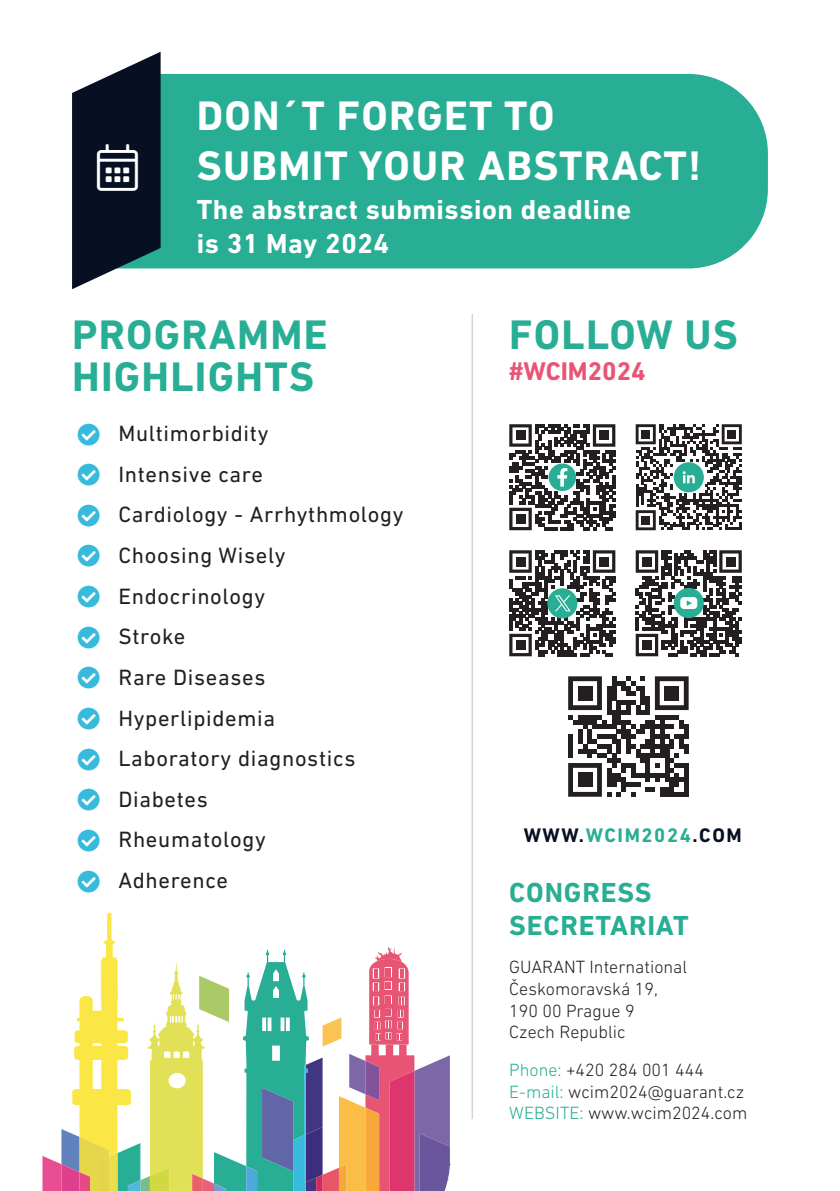
<style>
.page{position:relative;width:840px;height:1191px;background:#fff}
.page>*{position:absolute;margin:0;border:0;box-sizing:border-box;transform-origin:0 0}
.t1{font:300 46.6px "Font Awesome 5 Pro";color:#fff}
.t2{font:700 42px/50.4px "DIN Next LT Pro";letter-spacing:.03em;color:#fff}
.t3{font:700 42px/42px "DIN Next LT Pro";letter-spacing:.03em;color:#28ae94}
.t4{font:700 28px/33.6px "DIN Next LT Pro";letter-spacing:.02em;color:#fff}
.t5{font:700 28px/33.6px "DIN Next LT Pro";letter-spacing:.03em;color:#28ae94}
.t6{font:700 26px "DIN Next LT Pro";color:#e85574}
.t7{font:22.6px "DIN Next LT Pro";letter-spacing:.03em;color:#231f20}
.t8{font:700 20px "DIN Next LT Pro";letter-spacing:.08em;color:#061022}
.t9{font:300 18px/21.6px "DIN Next LT Pro";color:#231f20}
.s1{color:#37badc}
.s2{color:#28ae94}
</style>
<div class="page">
<div style="left:160px;top:74px;width:607px;height:194px;background:#28ae94"></div>
<svg style="left:568px;top:676px;width:120px;height:121px"></svg>
<div style="left:577px;top:686px;width:15px;height:14px;background:#231f20"></div>
<div style="left:664px;top:686px;width:14px;height:14px;background:#231f20"></div>
<div style="left:577px;top:772px;width:15px;height:15px;background:#231f20"></div>
<svg style="left:509px;top:424px;width:106px;height:106px"></svg>
<svg style="left:635px;top:424px;width:106px;height:106px"></svg>
<svg style="left:509px;top:550px;width:106px;height:106px"></svg>
<svg style="left:635px;top:550px;width:106px;height:106px"></svg>
<hr style="left:471px;top:314px;width:2px;height:805px;background:#d2d4d5">
<svg style="left:42px;top:912px;width:407px;height:279px"></svg>
<svg style="left:72px;top:52px;width:88px;height:237px"></svg>
<h1 class="t1" style="left:97px;top:144px;width:42px">●■●▼</h1>
<h2 class="t2" style="left:197px;top:90px;width:505px">DON´T FORGET TO<br>SUBMIT YOUR ABSTRACT!</h2>
<p class="t4" style="left:197px;top:193px;width:436px">The abstract submission deadline is 31 May 2024</p>
<h2 class="t3" style="left:72px;top:314px;width:257px">PROGRAMME<br>HIGHLIGHTS</h2>
<p class="t7" style="left:77px;top:420px;width:192px"><span class="s1">★</span> Multimorbidity</p>
<p class="t7" style="left:77px;top:461px;width:187px"><span class="s1">★</span> Intensive care</p>
<p class="t7" style="left:77px;top:502px;width:327px"><span class="s1">★</span> Cardiology - Arrhythmology</p>
<p class="t7" style="left:77px;top:542px;width:209px"><span class="s1">★</span> Choosing Wisely</p>
<p class="t7" style="left:77px;top:583px;width:189px"><span class="s1">★</span> Endocrinology</p>
<p class="t7" style="left:77px;top:623px;width:109px"><span class="s1">★</span> Stroke</p>
<p class="t7" style="left:77px;top:664px;width:189px"><span class="s1">★</span> Rare Diseases</p>
<p class="t7" style="left:77px;top:705px;width:199px"><span class="s1">★</span> Hyperlipidemia</p>
<p class="t7" style="left:77px;top:745px;width:279px"><span class="s1">★</span> Laboratory diagnostics</p>
<p class="t7" style="left:77px;top:786px;width:132px"><span class="s1">★</span> Diabetes</p>
<p class="t7" style="left:77px;top:826px;width:190px"><span class="s1">★</span> Rheumatology</p>
<p class="t7" style="left:77px;top:867px;width:152px"><span class="s1">★</span> Adherence</p>
<h2 class="t3" style="left:509px;top:314px;width:230px">FOLLOW US</h2>
<p class="t6" style="left:509px;top:356px;width:138px">#WCIM2024</p>
<p class="t8" style="left:523px;top:823px;width:219px">WWW.<span class="s2">WCIM2024</span>.COM</p>
<p class="t5" style="left:509px;top:875px;width:181px">CONGRESS<br>SECRETARIAT</p>
<p class="t9" style="left:509px;top:956px;width:179px">GUARANT International<br>Českomoravská 19,<br>190 00 Prague 9<br>Czech Republic</p>
<p class="t9" style="left:509px;top:1058px;width:239px"><span class="s2">Phone:</span> +420 284 001 444<br><span class="s2">E-mail:</span> wcim2024@guarant.cz<br><span class="s2">WEBSITE:</span> www.wcim2024.com</p>
</div>
